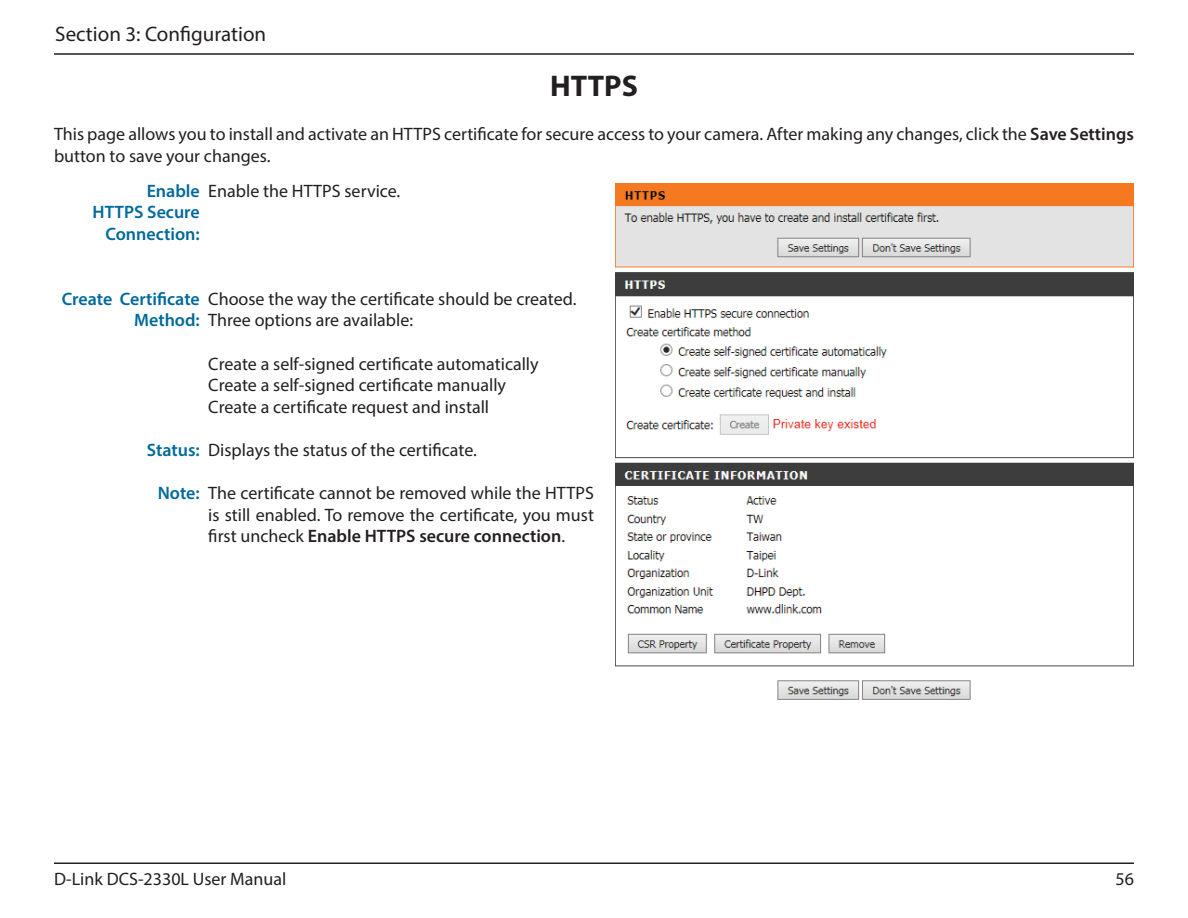
<style>
.page{position:relative;width:1188px;height:918px;background:#fff}
.page>*{position:absolute;margin:0;border:0;box-sizing:border-box;transform-origin:0 0}
.t1{font:700 30px "Myriad Pro";color:#231f20}
.t2{font:21px "Myriad Pro";color:#231f20}
.t3{font:18px/21.6px "Myriad Pro";color:#231f20}
.t4{font:600 18px/21.6px "Myriad Pro";color:#00699b;text-align:right}
.s1{font-weight:600}
</style>
<div class="page">
<hr style="left:54px;top:53px;width:1080px;height:2px;background:#231f20">
<hr style="left:54px;top:862px;width:1080px;height:2px;background:#231f20">
<img style="left:615px;top:183px;width:519px;height:517px">
<p class="t2" style="left:55px;top:21px;width:213px">Section 3: Configuration</p>
<h1 class="t1" style="left:550px;top:66px;width:89px">HTTPS</h1>
<p class="t3" style="left:54px;top:123px;width:1081px">This page allows you to install and activate an HTTPS certificate for secure access to your camera. After making any changes, click the <span class="s1">Save Settings </span>button to save your changes.</p>
<p class="t4" style="left:93px;top:179px;width:109px">Enable<br>HTTPS Secure<br>Connection:</p>
<p class="t3" style="left:208px;top:180px;width:194px">Enable the HTTPS service.</p>
<p class="t4" style="left:62px;top:287px;width:140px">Create Certificate<br>Method:</p>
<p class="t4" style="left:147px;top:439px;width:54px">Status:</p>
<p class="t4" style="left:158px;top:482px;width:44px">Note:</p>
<p class="t3" style="left:208px;top:288px;width:370px">Choose the way the certificate should be created.<br>Three options are available:</p>
<p class="t3" style="left:208px;top:352px;width:332px">Create a self-signed certificate automatically<br>Create a self-signed certificate manually<br>Create a certificate request and install</p>
<p class="t3" style="left:208px;top:439px;width:270px">Displays the status of the certificate.</p>
<p class="t3" style="left:208px;top:482px;width:387px;text-align:justify">The certificate cannot be removed while the HTTPS is still enabled. To remove the certificate, you must first uncheck <span class="s1">Enable HTTPS secure connection</span>.</p>
<p class="t3" style="left:54px;top:868px;width:234px">D-Link DCS-2330L User Manual</p>
<p class="t3" style="left:1116px;top:868px;width:20px">56</p>
</div>
